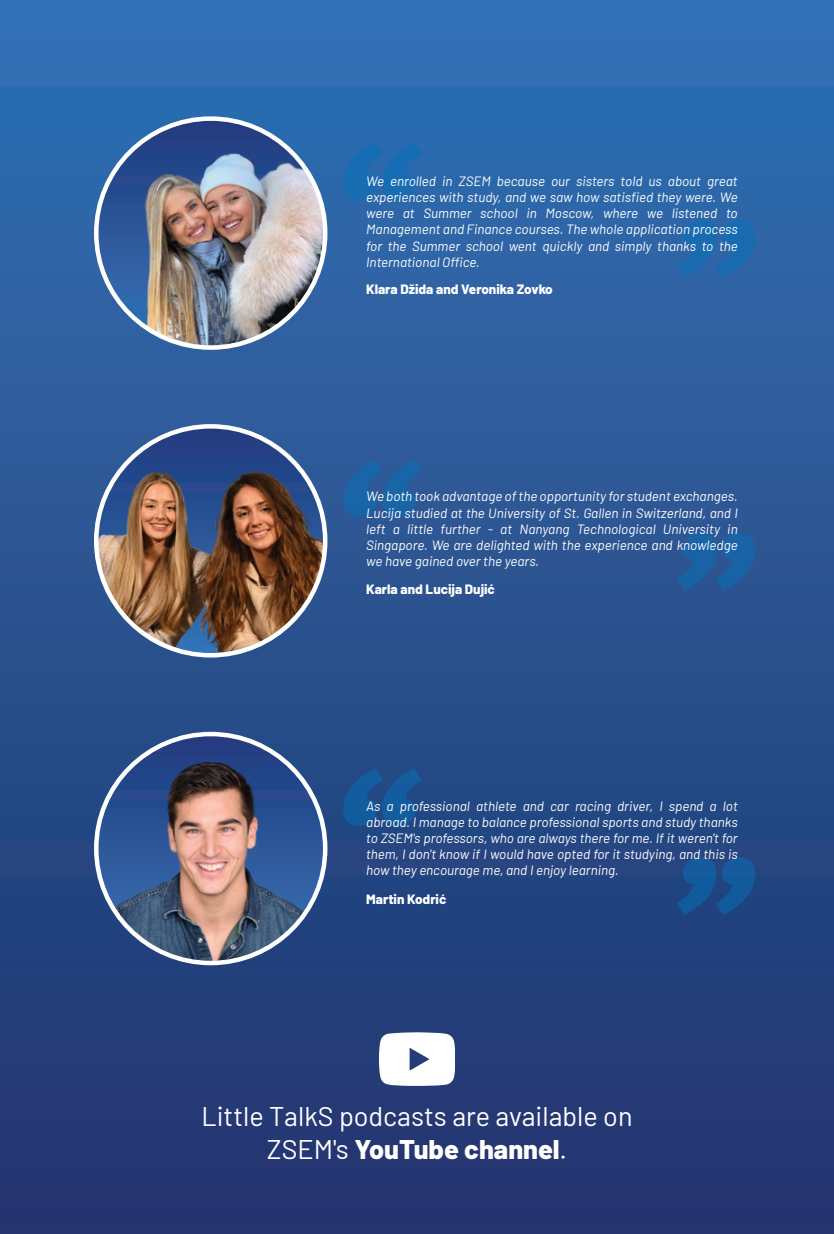
<style>
.page{position:relative;width:834px;height:1234px;background:#fff}
.page>*{position:absolute;margin:0;border:0;box-sizing:border-box;transform-origin:0 0}
.t1{font:27px/32.4px "Barlow";color:#fff;text-align:center}
.t2{font:italic 13.5px/16.2px "Barlow";color:#fff;text-align:justify}
.t3{font:800 13.5px "Barlow";color:#fff}
.s1{font-weight:800}
</style>
<div class="page">
<div style="left:0;top:0;width:833px;height:1233px;background:linear-gradient(to bottom,#3273b6,#23336c)"></div>
<img style="left:96px;top:426px;width:229px;height:229px;border-radius:114px">
<img style="left:96px;top:119px;width:229px;height:228px;border-radius:114px">
<img style="left:96px;top:734px;width:229px;height:228px;border-radius:114px">
<svg style="left:379px;top:1032px;width:76px;height:53px"></svg>
<svg style="left:343px;top:459px;width:79px;height:58px;background:#215fa0"></svg>
<svg style="left:676px;top:532px;width:79px;height:58px;background:#1f5d9d"></svg>
<svg style="left:343px;top:142px;width:79px;height:58px;background:#1e6baf"></svg>
<svg style="left:676px;top:220px;width:79px;height:58px;background:#2168ab"></svg>
<svg style="left:343px;top:768px;width:79px;height:57px;background:#195493"></svg>
<svg style="left:676px;top:857px;width:79px;height:57px;background:#185190"></svg>
<p class="t2" style="left:366px;top:172px;width:373px">We enrolled in ZSEM because our sisters told us about great experiences with study, and we saw how satisfied they were. We were at Summer school in Moscow, where we listened to Management and Finance courses. The whole application process for the Summer school went quickly and simply thanks to the International Office.</p>
<p class="t3" style="left:366px;top:279px;width:188px">Klara Džida and Veronika Zovko</p>
<p class="t2" style="left:366px;top:487px;width:373px">We both took advantage of the opportunity for student exchanges.<br>Lucija studied at the University of St. Gallen in Switzerland, and I left a little further - at Nanyang Technological University in Singapore. We are delighted with the experience and knowledge we have gained over the years.</p>
<p class="t3" style="left:366px;top:579px;width:130px">Karla and Lucija Dujić</p>
<p class="t2" style="left:366px;top:796px;width:373px">As a professional athlete and car racing driver, I spend a lot abroad. I manage to balance professional sports and study thanks to ZSEM's professors, who are always there for me. If it weren't for them, I don't know if I would have opted for it studying, and this is how they encourage me, and I enjoy learning.</p>
<p class="t3" style="left:366px;top:888px;width:82px">Martin Kodrić</p>
<h1 class="t1" style="left:201px;top:1097px;width:432px">Little TalkS podcasts are available on<br>ZSEM's <span class="s1">YouTube channel</span>.</h1>
</div>
